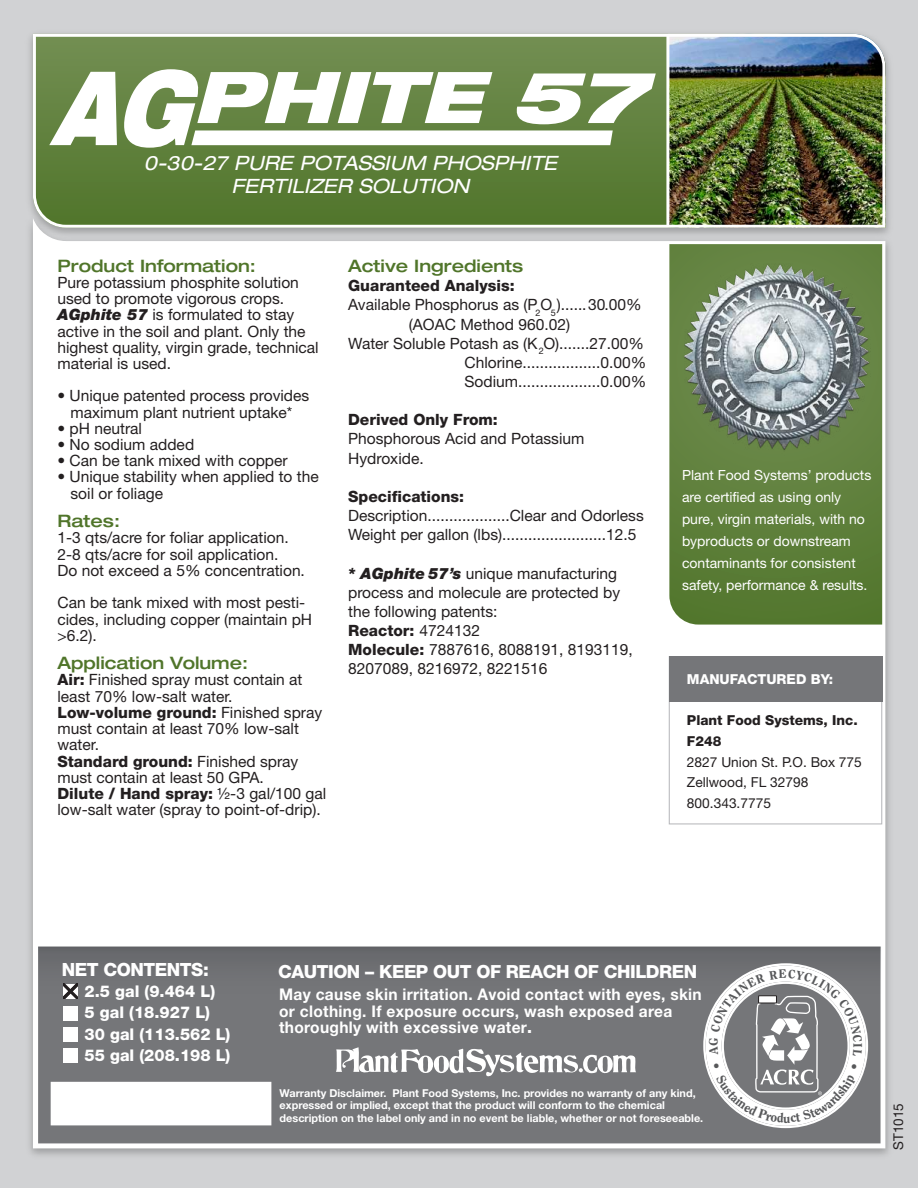
<style>
.page{position:relative;width:918px;height:1188px;background:#d1d2d4}
.page>*{position:absolute;margin:0;border:0;box-sizing:border-box;transform-origin:0 0}
.t1{font:italic 900 expanded 71.4px "Helvetica Neue";color:#fff}
.t2{font:italic expanded 19.8px/23.7px "Helvetica Neue";color:#fff;text-align:center}
.t3{font:800 18.15px "Helvetica Neue";letter-spacing:-.025em;color:#fff}
.t4{font:500 expanded 17.1px "Helvetica Neue";color:#50752a}
.t5{font:800 16.2px "Helvetica Neue";color:#fff}
.t6{font:700 16.05px/16px "Helvetica Neue";letter-spacing:.02em;color:#fff;scale:.96 1}
.t7{font:15.6px/16.2px "Helvetica Neue";color:#231f20}
.t8{font:800 15.6px "Helvetica Neue";color:#231f20}
.t9{font:13.95px/21.9px "Helvetica Neue";color:#fff}
.t10{font:13.8px/20.7px "Helvetica Neue";color:#231f20}
.t11{font:800 13.8px "Helvetica Neue";color:#fff}
.t12{font:13.5px "Helvetica Neue";color:#231f20}
.t13{font:700 10.8px/12.5px "Helvetica Neue";color:#fff}
.s1{font-size:102.6px}
.s2{font-weight:900;font-style:italic}
.s3{font-weight:800}
.s4{font-weight:400}
</style>
<div class="page">
<img style="left:33px;top:34px;width:852px;height:177px">
<img style="left:29px;top:211px;width:860px;height:945px">
<div style="left:33px;top:218px;width:852px;height:930px;background:#fff"></div>
<hr style="left:666px;top:36px;width:3px;height:190px;background:#fff">
<svg style="left:669px;top:244px;width:213px;height:381px;background:#5d7f3a"></svg>
<img style="left:673px;top:257px;width:210px;height:205px">
<div style="left:669px;top:702px;width:213px;height:122px;background:#fff"></div>
<div style="left:669px;top:656px;width:213px;height:46px;background:#757679"></div>
<div style="left:38px;top:947px;width:843px;height:196px;background:#757679"></div>
<div style="left:38px;top:947px;width:843px;height:55px;background:#707174"></div>
<svg style="left:63px;top:984px;width:15px;height:15px"></svg>
<div style="left:63px;top:1006px;width:15px;height:14px;background:#fff"></div>
<div style="left:63px;top:1027px;width:15px;height:15px;background:#fff"></div>
<div style="left:63px;top:1048px;width:15px;height:15px;background:#fff"></div>
<div style="left:51px;top:1082px;width:220px;height:43px;background:#fff"></div>
<svg style="left:336px;top:1047px;width:300px;height:30px"></svg>
<svg style="left:703px;top:963px;width:165px;height:165px"></svg>
<h1 class="t1" style="left:52px;top:51px;width:595px"><span class="s1">AG</span>PHITE 57</h1>
<h1 class="t2" style="left:144px;top:150px;width:415px">0-30-27 PURE POTASSIUM PHOSPHITE<br>FERTILIZER SOLUTION</h1>
<h2 class="t4" style="left:57px;top:255px;width:200px">Product Information:</h2>
<p class="t7" style="left:57px;top:274px;width:263px">Pure potassium phosphite solution used to promote vigorous crops.<br><span class="s2">AGphite 57</span> is formulated to stay active in the soil and plant. Only the highest quality, virgin grade, technical material is used.</p>
<p class="t7" style="left:57px;top:387px;width:253px;text-align:center">• Unique patented process provides maximum plant nutrient uptake*</p>
<p class="t7" style="left:57px;top:420px;width:86px">• pH neutral</p>
<p class="t7" style="left:57px;top:436px;width:138px">• No sodium added</p>
<p class="t7" style="left:57px;top:452px;width:232px">• Can be tank mixed with copper</p>
<p class="t7" style="left:70px;top:469px;width:250px;text-indent:-13px">• Unique stability when applied to the soil or foliage</p>
<h2 class="t4" style="left:57px;top:511px;width:64px">Rates:</h2>
<p class="t7" style="left:57px;top:530px;width:233px">1-3 qts/acre for foliar application.</p>
<p class="t7" style="left:57px;top:546px;width:222px">2-8 qts/acre for soil application.</p>
<p class="t7" style="left:57px;top:562px;width:249px">Do not exceed a 5% concentration.</p>
<p class="t7" style="left:57px;top:594px;width:256px">Can be tank mixed with most pesti&shy;cides, including copper (maintain pH &gt;6.2).</p>
<h2 class="t4" style="left:57px;top:653px;width:192px">Application Volume:</h2>
<p class="t7" style="left:57px;top:672px;width:246px"><span class="s3">Air:</span> Finished spray must contain at least 70% low-salt water.</p>
<p class="t7" style="left:57px;top:704px;width:266px"><span class="s3">Low-volume ground:</span> Finished spray must contain at least 70% low-salt water.</p>
<p class="t7" style="left:57px;top:753px;width:242px"><span class="s3">Standard ground:</span> Finished spray must contain at least 50 GPA.</p>
<p class="t7" style="left:57px;top:785px;width:270px"><span class="s3">Dilute / Hand spray:</span> ½-3 gal/100 gal low-salt water (spray to point-of-drip).</p>
<h2 class="t4" style="left:348px;top:255px;width:177px">Active Ingredients</h2>
<h3 class="t8" style="left:348px;top:276px;width:168px">Guaranteed Analysis:</h3>
<p class="t7" style="left:348px;top:296px;width:295px">Available Phosphorus as (P<sub>2</sub>O<sub>5</sub>)......30.00%</p>
<p class="t7" style="left:409px;top:316px;width:163px">(AOAC Method 960.02)</p>
<p class="t7" style="left:348px;top:335px;width:297px">Water Soluble Potash as (K<sub>2</sub>O).......27.00%</p>
<p class="t7" style="left:464px;top:354px;width:183px">Chlorine..................0.00%</p>
<p class="t7" style="left:464px;top:373px;width:183px">Sodium...................0.00%</p>
<h3 class="t8" style="left:348px;top:410px;width:151px">Derived Only From:</h3>
<p class="t7" style="left:348px;top:429px;width:238px;line-height:19.2px">Phosphorous Acid and Potassium<br>Hydroxide.</p>
<h3 class="t8" style="left:348px;top:487px;width:117px">Specifications:</h3>
<p class="t7" style="left:348px;top:507px;width:297px">Description...................Clear and Odorless</p>
<p class="t7" style="left:348px;top:526px;width:290px">Weight per gallon (lbs)........................12.5</p>
<p class="t7" style="left:348px;top:563px;width:274px;line-height:19.2px"><span class="s2">* AGphite 57’s</span> unique manufacturing process and molecule are protected by the following patents:</p>
<p class="t8" style="left:348px;top:621px;width:133px">Reactor: <span class="s4">4724132</span></p>
<p class="t7" style="left:348px;top:640px;width:286px;line-height:19.2px"><span class="s3">Molecule:</span> 7887616, 8088191, 8193119,<br>8207089, 8216972, 8221516</p>
<p class="t9" style="left:682px;top:464px;width:191px">Plant Food Systems’ products are certified as using only pure, virgin materials, with no byproducts or downstream contaminants for consistent safety, performance &amp; results.</p>
<p class="t11" style="left:687px;top:671px;width:148px">MANUFACTURED BY:</p>
<p class="t10" style="left:687px;top:710px;width:176px"><span class="s3">Plant Food Systems, Inc.<br>F248<br></span>2827 Union St. P.O. Box 775<br>Zellwood, FL 32798<br>800.343.7775</p>
<h2 class="t3" style="left:62px;top:958px;width:149px">NET CONTENTS:</h2>
<p class="t5" style="left:85px;top:981px;width:132px">2.5 gal (9.464 L)</p>
<p class="t5" style="left:85px;top:1003px;width:127px">5 gal (18.927 L)</p>
<p class="t5" style="left:85px;top:1024px;width:147px">30 gal (113.562 L)</p>
<p class="t5" style="left:85px;top:1046px;width:147px">55 gal (208.198 L)</p>
<h2 class="t3" style="left:278px;top:961px;width:421px">CAUTION – KEEP OUT OF REACH OF CHILDREN</h2>
<p class="t6" style="left:279px;top:986px;width:442px">May cause skin irritation. Avoid contact with eyes, skin or clothing. If exposure occurs, wash exposed area thoroughly with excessive water<span class="s3">.</span></p>
<p class="t13" style="left:280px;top:1087px;width:425px">Warranty Disclaimer. Plant Food Systems, Inc. provides no warranty of any kind, expressed or implied, except that the product will conform to the chemical description on the label only and in no event be liable, whether or not foreseeable.</p>
<p class="t12" style="left:890px;top:1150px;width:48px;rotate:-90deg">ST1015</p>
</div>
